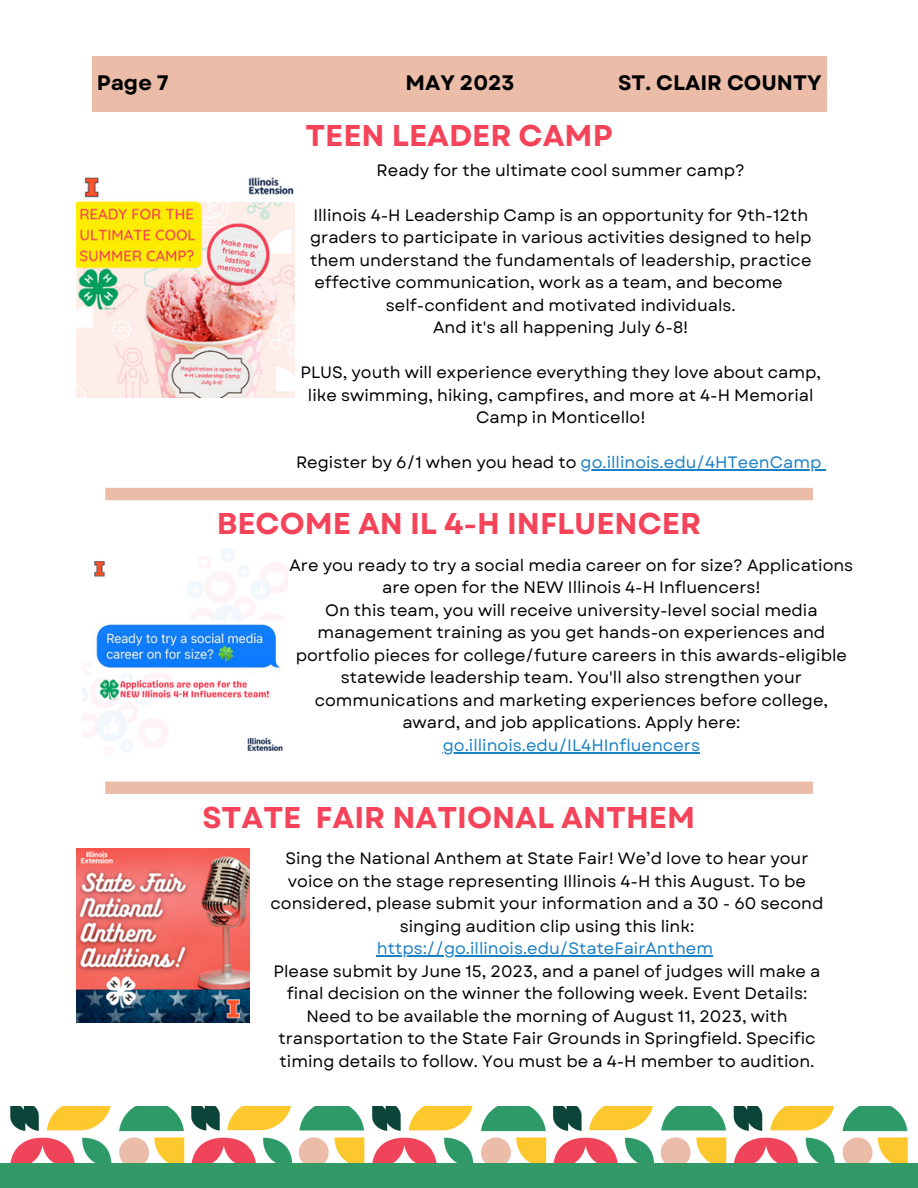
<style>
.page{position:relative;width:918px;height:1188px;background:#fff}
.page>*{position:absolute;margin:0;border:0;box-sizing:border-box;transform-origin:0 0}
.t1{font:700 30px "Garet";color:#f54359}
.t2{font:700 21px "Garet";color:#000}
.t3{font:16.5px/22.5px "Garet";color:#000;text-align:center}
.s1{color:#1b80c4}
</style>
<div class="page">
<div style="left:92px;top:57px;width:734px;height:55px;background:#ebbda9"></div>
<img style="left:77px;top:177px;width:218px;height:221px">
<hr style="left:581px;top:469px;width:240px;height:2px;background:#1b80c4">
<div style="left:105px;top:488px;width:708px;height:12px;background:#ebbda9"></div>
<img style="left:82px;top:549px;width:206px;height:206px">
<hr style="left:443px;top:752px;width:257px;height:1px;background:#1b80c4">
<div style="left:105px;top:782px;width:708px;height:12px;background:#ebbda9"></div>
<img style="left:10px;top:1106px;width:898px;height:56px">
<div style="left:0;top:1164px;width:918px;height:24px;background:#396"></div>
<img style="left:77px;top:849px;width:173px;height:173px">
<hr style="left:377px;top:955px;width:336px;height:1px;background:#1b80c4">
<p class="t2" style="left:97px;top:67px;width:74px">Page 7</p>
<p class="t2" style="left:406px;top:67px;width:111px">MAY 2023</p>
<p class="t2" style="left:618px;top:67px;width:205px">ST. CLAIR COUNTY</p>
<p class="t1" style="left:305px;top:114px;width:309px">TEEN LEADER CAMP</p>
<p class="t3" style="left:377px;top:159px;width:370px">Ready for the ultimate cool summer camp?</p>
<p class="t3" style="left:313px;top:204px;width:496px">Illinois 4-H Leadership Camp is an opportunity for 9th-12th</p>
<p class="t3" style="left:310px;top:226px;width:503px">graders to participate in various activities designed to help</p>
<p class="t3" style="left:310px;top:249px;width:503px">them understand the fundamentals of leadership, practice</p>
<p class="t3" style="left:314px;top:271px;width:470px">effective communication, work as a team, and become</p>
<p class="t3" style="left:386px;top:294px;width:351px">self-confident and motivated individuals.</p>
<p class="t3" style="left:433px;top:316px;width:257px">And it's all happening July 6-8!</p>
<p class="t3" style="left:300px;top:361px;width:522px">PLUS, youth will experience everything they love about camp, like swimming, hiking, campfires, and more at 4-H Memorial<br>Camp in Monticello!</p>
<p class="t3" style="left:296px;top:451px;width:527px">Register by 6/1 when you head to <span class="s1">go.illinois.edu/4HTeenCamp</span></p>
<p class="t1" style="left:217px;top:502px;width:486px">BECOME AN IL 4-H INFLUENCER</p>
<p class="t3" style="left:290px;top:554px;width:565px">Are you ready to try a social media career on for size? Applications are open for the NEW Illinois 4-H Influencers!</p>
<p class="t3" style="left:296px;top:599px;width:553px">On this team, you will receive university-level social media management training as you get hands-on experiences and portfolio pieces for college/future careers in this awards-eligible statewide leadership team. You'll also strengthen your communications and marketing experiences before college, award, and job applications. Apply here: <span class="s1">go.illinois.edu/IL4HInfluencers</span></p>
<p class="t1" style="left:202px;top:796px;width:494px">STATE FAIR NATIONAL ANTHEM</p>
<p class="t3" style="left:270px;top:847px;width:555px">Sing the National Anthem at State Fair! We’d love to hear your voice on the stage representing Illinois 4-H this August. To be considered, please submit your information and a 30 - 60 second singing audition clip using this link: <span class="s1">https://go.illinois.edu/StateFairAnthem</span></p>
<p class="t3" style="left:274px;top:960px;width:548px">Please submit by June 15, 2023, and a panel of judges will make a final decision on the winner the following week. Event Details:<br>Need to be available the morning of August 11, 2023, with transportation to the State Fair Grounds in Springfield. Specific timing details to follow. You must be a 4-H member to audition.</p>
</div>
